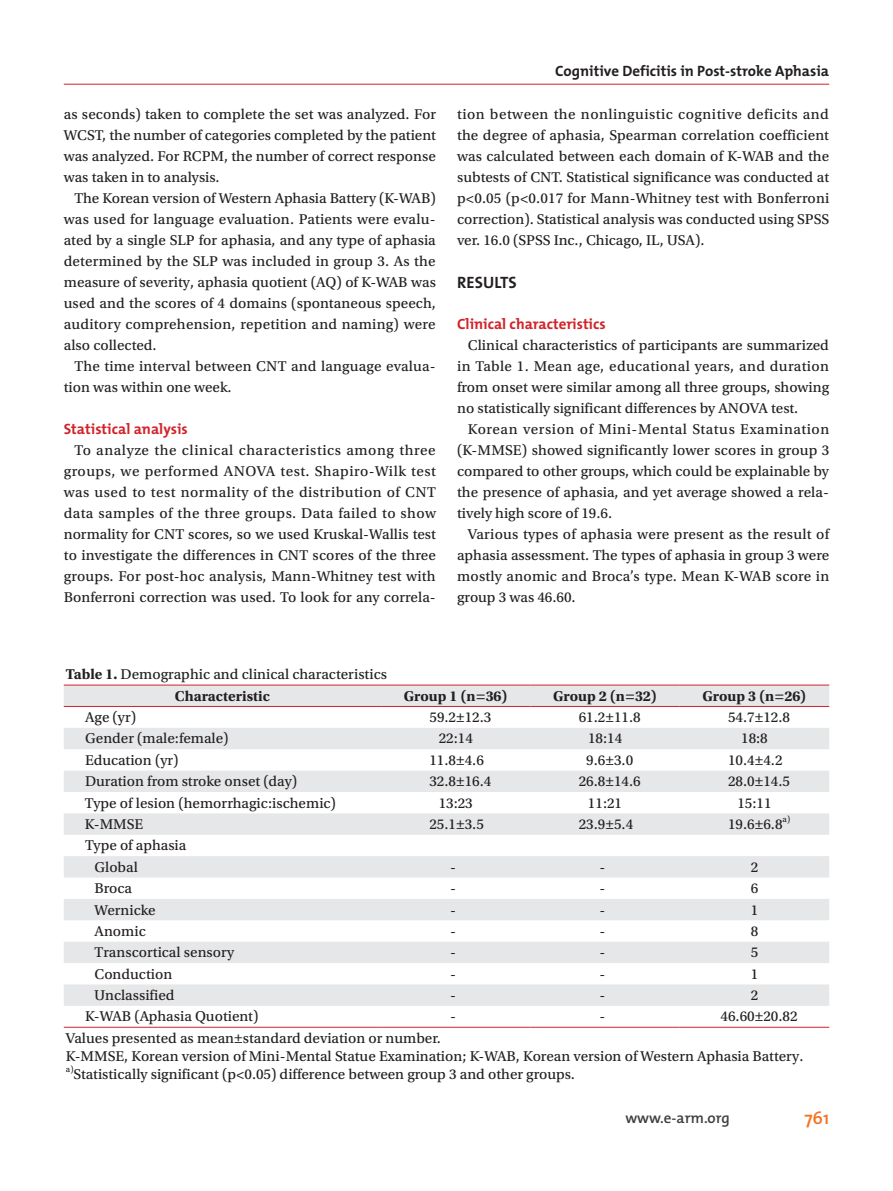
<style>
.page{position:relative;width:893px;height:1191px;background:#fff}
.page>*{position:absolute;margin:0;border:0;box-sizing:border-box;transform-origin:0 0}
.t1{font:600 18px "The Mix";color:#f47321}
.t2{font:700 16.5px "The Mix";color:#231f20}
.t3{font:15px/21px "Utopia Std Capt";color:#231f20;text-align:justify}
.t4{font:700 15px "Utopia Std";color:#231f20}
.t5{font:700 15px "The Mix";color:#d1232a}
.t6{font:700 15px "The Mix";color:#231f20}
.t7{font:600 15px "The Mix";color:#3e3e3f}
.t8{font:8.7px "Utopia Std Capt";color:#231f20}
.s1{font-family:"Utopia Std";font-weight:700}
</style>
<div class="page">
<hr style="left:64px;top:84px;width:765px;height:1px;background:#d1232a">
<svg style="left:64px;top:685px;width:765px;height:320px;fill:#e6e7e9"></svg>
<hr style="left:64px;top:684px;width:317px;height:1px;background:#d1232a">
<hr style="left:381px;top:684px;width:149px;height:1px;background:#d1232a">
<hr style="left:530px;top:684px;width:150px;height:1px;background:#d1232a">
<hr style="left:680px;top:684px;width:149px;height:1px;background:#d1232a">
<hr style="left:64px;top:706px;width:317px;height:1px;background:#d1232a">
<hr style="left:381px;top:706px;width:149px;height:1px;background:#d1232a">
<hr style="left:530px;top:706px;width:150px;height:1px;background:#d1232a">
<hr style="left:680px;top:706px;width:149px;height:1px;background:#d1232a">
<hr style="left:64px;top:1026px;width:317px;height:1px;background:#d1232a">
<hr style="left:381px;top:1026px;width:149px;height:1px;background:#d1232a">
<hr style="left:530px;top:1026px;width:150px;height:1px;background:#d1232a">
<hr style="left:680px;top:1026px;width:149px;height:1px;background:#d1232a">
<p class="t3" style="left:64px;top:104px;width:374px">as seconds) taken to complete the set was analyzed. For WCST, the number of categories completed by the patient was analyzed. For RCPM, the number of correct response was taken in to analysis.</p>
<p class="t3" style="left:64px;top:188px;width:374px;text-indent:11px">The Korean version of Western Aphasia Battery (K-WAB) was used for language evaluation. Patients were evalu&shy;ated by a single SLP for aphasia, and any type of aphasia determined by the SLP was included in group 3. As the measure of severity, aphasia quotient (AQ) of K-WAB was used and the scores of 4 domains (spontaneous speech, auditory comprehension, repetition and naming) were also collected.</p>
<p class="t3" style="left:64px;top:356px;width:374px;text-indent:11px">The time interval between CNT and language evalua&shy;tion was within one week.</p>
<p class="t5" style="left:64px;top:416px;width:126px">Statistical analysis</p>
<p class="t3" style="left:64px;top:440px;width:374px;text-indent:11px">To analyze the clinical characteristics among three groups, we performed ANOVA test. Shapiro-Wilk test was used to test normality of the distribution of CNT data samples of the three groups. Data failed to show normality for CNT scores, so we used Kruskal-Wallis test to investigate the differences in CNT scores of the three groups. For post-hoc analysis, Mann-Whitney test with Bonferroni correction was used. To look for any correla-</p>
<p class="t6" style="left:555px;top:59px;width:276px">Cognitive Deficitis in Post-stroke Aphasia</p>
<p class="t3" style="left:457px;top:104px;width:374px">tion between the nonlinguistic cognitive deficits and the degree of aphasia, Spearman correlation coefficient was calculated between each domain of K-WAB and the subtests of CNT. Statistical significance was conducted at p&lt;0.05 (p&lt;0.017 for Mann-Whitney test with Bonferroni correction). Statistical analysis was conducted using SPSS ver. 16.0 (SPSS Inc., Chicago, IL, USA).</p>
<p class="t2" style="left:457px;top:269px;width:61px">RESULTS</p>
<p class="t5" style="left:457px;top:311px;width:150px">Clinical characteristics</p>
<p class="t3" style="left:457px;top:335px;width:374px;text-indent:11px">Clinical characteristics of participants are summarized in Table 1. Mean age, educational years, and duration from onset were similar among all three groups, showing no statistically significant differences by ANOVA test.</p>
<p class="t3" style="left:457px;top:419px;width:374px;text-indent:11px">Korean version of Mini-Mental Status Examination (K-MMSE) showed significantly lower scores in group 3 compared to other groups, which could be explainable by the presence of aphasia, and yet average showed a rela&shy;tively high score of 19.6.</p>
<p class="t3" style="left:457px;top:524px;width:374px;text-indent:11px">Various types of aphasia were present as the result of aphasia assessment. The types of aphasia in group 3 were mostly anomic and Broca’s type. Mean K-WAB score in group 3 was 46.60.</p>
<p class="t3" style="left:66px;top:664px;width:323px"><span class="s1">Table 1.</span> Demographic and clinical characteristics</p>
<p class="t4" style="left:175px;top:687px;width:97px">Characteristic</p>
<p class="t4" style="left:404px;top:687px;width:105px">Group 1 (n=36)</p>
<p class="t4" style="left:553px;top:687px;width:105px">Group 2 (n=32)</p>
<p class="t4" style="left:703px;top:687px;width:105px">Group 3 (n=26)</p>
<p class="t3" style="left:85px;top:707px;width:53px">Age (yr)</p>
<p class="t3" style="left:429px;top:707px;width:63px">59.2±12.3</p>
<p class="t3" style="left:579px;top:707px;width:63px">61.2±11.8</p>
<p class="t3" style="left:728px;top:707px;width:63px">54.7±12.8</p>
<p class="t3" style="left:85px;top:728px;width:145px">Gender (male:female)</p>
<p class="t3" style="left:439px;top:728px;width:36px">22:14</p>
<p class="t3" style="left:588px;top:728px;width:36px">18:14</p>
<p class="t3" style="left:741px;top:728px;width:28px">18:8</p>
<p class="t3" style="left:85px;top:750px;width:95px">Education (yr)</p>
<p class="t3" style="left:429px;top:750px;width:56px">11.8±4.6</p>
<p class="t3" style="left:586px;top:750px;width:48px">9.6±3.0</p>
<p class="t3" style="left:728px;top:750px;width:56px">10.4±4.2</p>
<p class="t3" style="left:85px;top:771px;width:214px">Duration from stroke onset (day)</p>
<p class="t3" style="left:429px;top:771px;width:63px">32.8±16.4</p>
<p class="t3" style="left:579px;top:771px;width:63px">26.8±14.6</p>
<p class="t3" style="left:728px;top:771px;width:63px">28.0±14.5</p>
<p class="t3" style="left:85px;top:792px;width:252px">Type of lesion (hemorrhagic:ischemic)</p>
<p class="t3" style="left:439px;top:792px;width:36px">13:23</p>
<p class="t3" style="left:588px;top:792px;width:36px">11:21</p>
<p class="t3" style="left:737px;top:792px;width:36px">15:11</p>
<p class="t3" style="left:85px;top:814px;width:60px">K-MMSE</p>
<p class="t3" style="left:429px;top:814px;width:56px">25.1±3.5</p>
<p class="t3" style="left:579px;top:814px;width:56px">23.9±5.4</p>
<p class="t3" style="left:728px;top:814px;width:56px">19.6±6.8</p>
<p class="t8" style="left:783px;top:814px;width:9px">a)</p>
<p class="t3" style="left:95px;top:835px;width:93px;text-indent:-9px">Type of aphasia<br>Global</p>
<p class="t3" style="left:450px;top:856px;width:7px">-</p>
<p class="t3" style="left:600px;top:856px;width:7px">-</p>
<p class="t3" style="left:751px;top:856px;width:9px">2</p>
<p class="t3" style="left:95px;top:878px;width:39px">Broca</p>
<p class="t3" style="left:450px;top:878px;width:7px">-</p>
<p class="t3" style="left:600px;top:878px;width:7px">-</p>
<p class="t3" style="left:751px;top:878px;width:9px">6</p>
<p class="t3" style="left:95px;top:899px;width:63px">Wernicke</p>
<p class="t3" style="left:450px;top:899px;width:7px">-</p>
<p class="t3" style="left:600px;top:899px;width:7px">-</p>
<p class="t3" style="left:751px;top:899px;width:9px">1</p>
<p class="t3" style="left:95px;top:921px;width:53px">Anomic</p>
<p class="t3" style="left:450px;top:921px;width:7px">-</p>
<p class="t3" style="left:600px;top:921px;width:7px">-</p>
<p class="t3" style="left:751px;top:921px;width:9px">8</p>
<p class="t3" style="left:95px;top:942px;width:141px">Transcortical sensory</p>
<p class="t3" style="left:450px;top:942px;width:7px">-</p>
<p class="t3" style="left:600px;top:942px;width:7px">-</p>
<p class="t3" style="left:751px;top:942px;width:9px">5</p>
<p class="t3" style="left:95px;top:963px;width:79px">Conduction</p>
<p class="t3" style="left:450px;top:963px;width:7px">-</p>
<p class="t3" style="left:600px;top:963px;width:7px">-</p>
<p class="t3" style="left:751px;top:963px;width:9px">1</p>
<p class="t3" style="left:95px;top:985px;width:81px">Unclassified</p>
<p class="t3" style="left:450px;top:985px;width:7px">-</p>
<p class="t3" style="left:600px;top:985px;width:7px">-</p>
<p class="t3" style="left:751px;top:985px;width:9px">2</p>
<p class="t3" style="left:85px;top:1006px;width:175px">K-WAB (Aphasia Quotient)</p>
<p class="t3" style="left:450px;top:1006px;width:7px">-</p>
<p class="t3" style="left:600px;top:1006px;width:7px">-</p>
<p class="t3" style="left:721px;top:1006px;width:79px">46.60±20.82</p>
<p class="t3" style="left:66px;top:1029px;width:739px;line-height:18px">Values presented as mean±standard deviation or number.<br>K-MMSE, Korean version of Mini-Mental Statue Examination; K-WAB, Korean version of Western Aphasia Battery.</p>
<p class="t8" style="left:66px;top:1064px;width:9px">a)</p>
<p class="t3" style="left:73px;top:1063px;width:503px">Statistically significant (p&lt;0.05) difference between group 3 and other groups.</p>
<p class="t7" style="left:625px;top:1105px;width:106px">www.e-arm.org</p>
<p class="t1" style="left:804px;top:1102px;width:26px">761</p>
</div>
